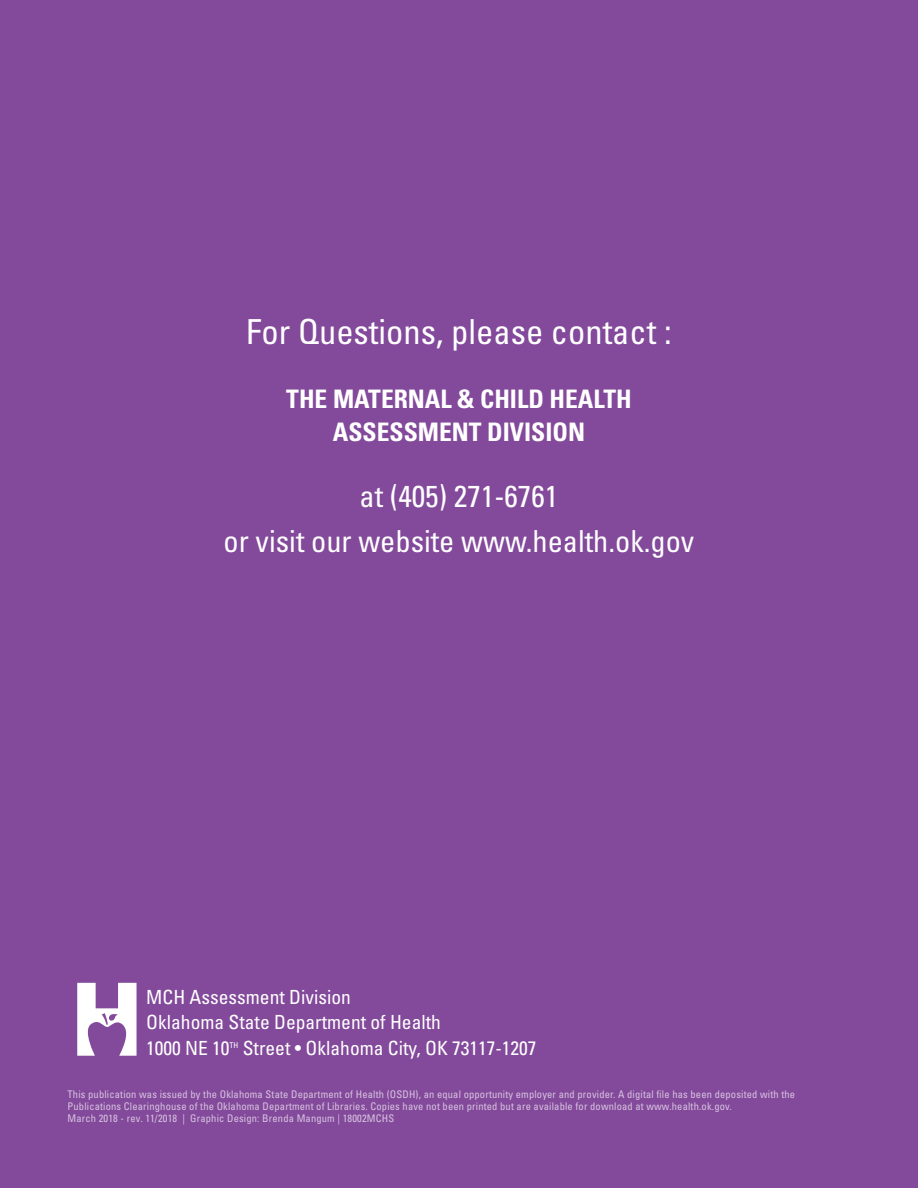
<style>
.page{position:relative;width:918px;height:1188px;background:#83499b}
.page>*{position:absolute;margin:0;border:0;box-sizing:border-box;transform-origin:0 0}
.t1{font:condensed 34.5px "Univers LT";color:#fff}
.t2{font:condensed 30.3px/45px "Univers LT";color:#fff;text-align:center}
.t3{font:700 condensed 25.5px/33px "Univers LT";color:#fff;text-align:center}
.t4{font:condensed 19.5px/25.5px "Univers LT";color:#fff}
.t5{font:condensed 10.5px/12px "Univers LT";letter-spacing:.015em;color:#fff}
.t6{font:condensed 7.95px "Univers LT";color:#fff}
</style>
<div class="page">
<svg style="left:77px;top:983px;width:60px;height:73px"></svg>
<h1 class="t1" style="left:246px;top:310px;width:427px">For Questions, please contact :</h1>
<h3 class="t3" style="left:286px;top:382px;width:347px">THE MATERNAL &amp; CHILD HEALTH<br>ASSESSMENT DIVISION</h3>
<h2 class="t2" style="left:224px;top:474px;width:472px">at (405) 271-6761<br>or visit our website www.health.ok.gov</h2>
<h3 class="t4" style="left:146px;top:984px;width:296px">MCH Assessment Division<br>Oklahoma State Department of Health<br>1000 NE 10</h3>
<p class="t6" style="left:230px;top:1041px;width:10px">th</p>
<h3 class="t4" style="left:243px;top:1035px;width:295px">Street • Oklahoma City, OK 73117-1207</h3>
<p class="t5" style="left:68px;top:1088px;width:729px">This publication was issued by the Oklahoma State Department of Health (OSDH), an equal opportunity employer and provider. A digital file has been deposited with the<br>Publications Clearinghouse of the Oklahoma Department of Libraries. Copies have not been printed but are available for download at www.health.ok.gov.<br>March 2018 - rev. 11/2018 | Graphic Design: Brenda Mangum | 18002MCHS</p>
</div>
